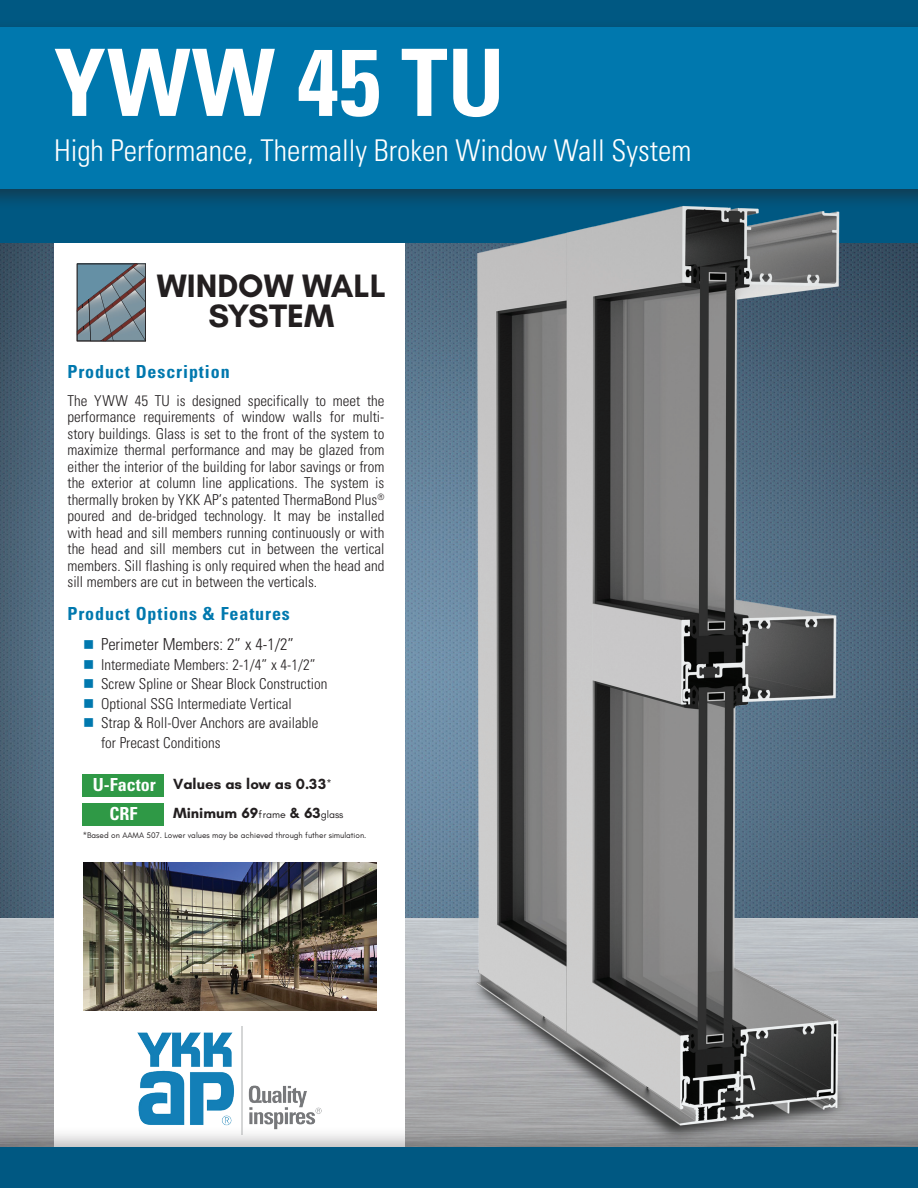
<style>
.page{position:relative;width:918px;height:1188px;background:#fff}
.page>*{position:absolute;margin:0;border:0;box-sizing:border-box;transform-origin:0 0}
.t1{font:700 condensed 93px "Univers LT Std";color:#fff}
.t2{font:700 33px "Glacial Indifference";color:#231f20}
.t3{font:300 condensed 30px "Univers LT Std";color:#fff}
.t4{font:700 condensed 18px "Univers LT Std";letter-spacing:.05em;color:#0078ae}
.t5{font:700 condensed 18px "Univers LT Std";color:#fff}
.t6{font:300 condensed 16.5px "Univers LT Std";color:#231f20}
.t7{font:300 condensed 15px/16.5px "Univers LT Std";color:#231f20;text-align:justify}
.t8{font:700 15px "Glacial Indifference";color:#231f20}
.t9{font:8.25px "Glacial Indifference";color:#231f20}
.s1{font-size:94.5px}
.s2{color:#0078ae}
.s3{font-weight:400;font-size:10.5px}
</style>
<div class="page">
<img style="left:0;top:243px;width:918px;height:675px">
<div style="left:54px;top:212px;width:351px;height:957px;background:#fff"></div>
<div style="left:0;top:0;width:918px;height:243px;background:#005882"></div>
<div style="left:0;top:1125px;width:918px;height:63px;background:#231f20;opacity:.3"></div>
<div style="left:0;top:1148px;width:918px;height:40px;background:#005882"></div>
<div style="left:0;top:18px;width:918px;height:193px;background:#231f20;opacity:.5"></div>
<div style="left:0;top:27px;width:918px;height:162px;background:#0078ae"></div>
<img style="left:136px;top:1026px;width:187px;height:108px">
<svg style="left:77px;top:264px;width:69px;height:78px"></svg>
<img style="left:83px;top:863px;width:294px;height:148px">
<img style="left:423px;top:189px;width:476px;height:959px">
<div style="left:83px;top:774px;width:81px;height:22px;background:#2f9946"></div>
<div style="left:83px;top:803px;width:81px;height:22px;background:#2f9946"></div>
<p class="t1" style="left:54px;top:26px;width:452px">YWW <span class="s1">45</span> TU</p>
<p class="t3" style="left:54px;top:133px;width:639px">High Performance, Thermally Broken Window Wall System</p>
<p class="t2" style="left:157px;top:265px;width:231px">WINDOW WALL</p>
<p class="t2" style="left:208px;top:295px;width:127px">SYSTEM</p>
<p class="t4" style="left:68px;top:360px;width:164px">Product Description</p>
<p class="t7" style="left:68px;top:392px;width:319px">The YWW 45 TU is designed specifically to meet the performance requirements of window walls for multi&shy;story buildings. Glass is set to the front of the system to maximize thermal performance and may be glazed from either the interior of the building for labor savings or from the exterior at column line applications. The system is thermally broken by YKK AP’s patented ThermaBond Plus<sup>® </sup>poured and de-bridged technology. It may be installed with head and sill members running continuously or with the head and sill members cut in between the vertical members. Sill flashing is only required when the head and sill members are cut in between the verticals.</p>
<p class="t4" style="left:68px;top:603px;width:224px">Product Options &amp; Features</p>
<p class="t6" style="left:83px;top:634px;width:212px"><span class="s2">■</span> Perimeter Members: 2” x 4-1/2”</p>
<p class="t7" style="left:83px;top:656px;width:234px"><span class="s2">■</span> Intermediate Members: 2-1/4” x 4-1/2”</p>
<p class="t7" style="left:83px;top:676px;width:246px"><span class="s2">■</span> Screw Spline or Shear Block Construction</p>
<p class="t7" style="left:83px;top:695px;width:210px"><span class="s2">■</span> Optional SSG Intermediate Vertical</p>
<p class="t7" style="left:83px;top:715px;width:237px"><span class="s2">■</span> Strap &amp; Roll-Over Anchors are available</p>
<p class="t7" style="left:101px;top:734px;width:121px">for Precast Conditions</p>
<p class="t8" style="left:173px;top:775px;width:160px">Values as low as 0.33<sup>*</sup></p>
<p class="t5" style="left:109px;top:803px;width:30px">CRF</p>
<p class="t8" style="left:173px;top:804px;width:172px">Minimum 69<span class="s3">frame</span> &amp; 63<span class="s3">glass</span></p>
<p class="t5" style="left:93px;top:773px;width:64px">U-Factor</p>
<p class="t9" style="left:83px;top:830px;width:285px">*Based on AAMA 507. Lower values may be achieved through futher simulation.</p>
</div>
